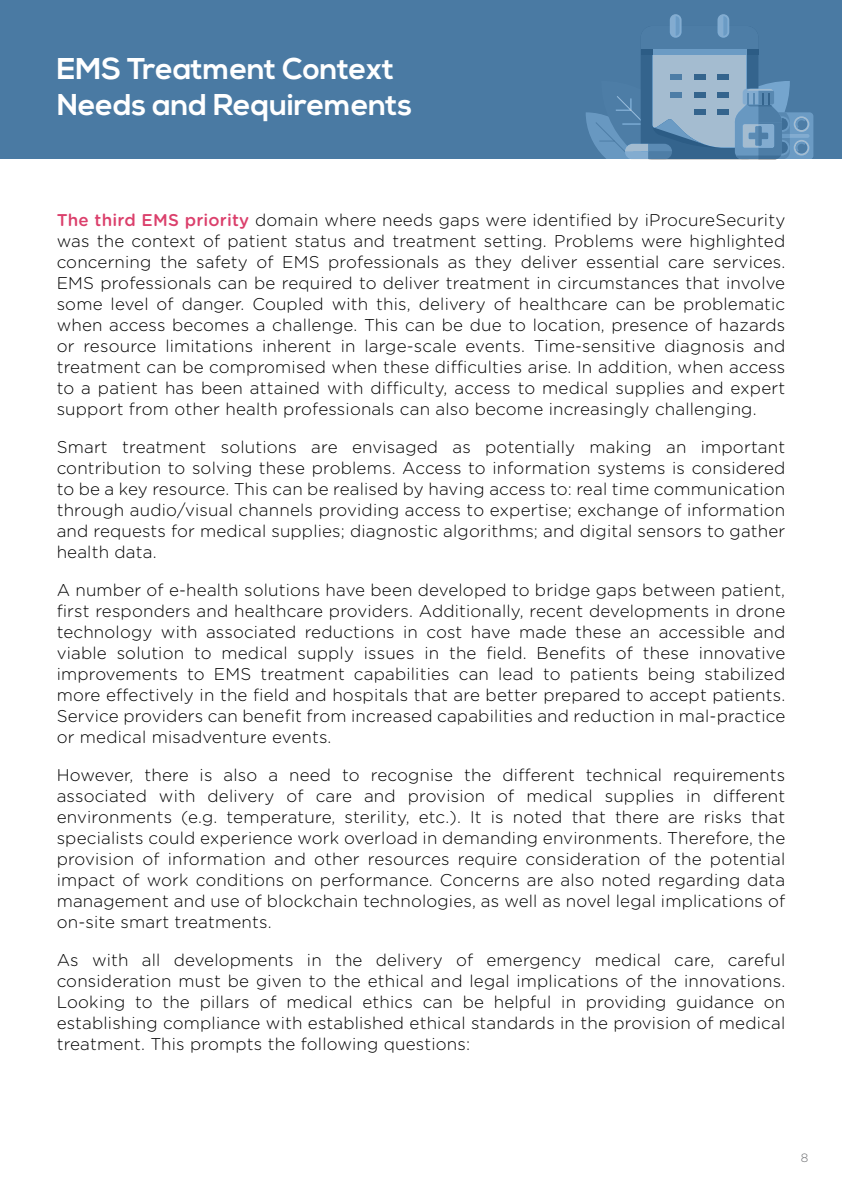
<style>
.page{position:relative;width:842px;height:1191px;background:#fff}
.page>*{position:absolute;margin:0;border:0;box-sizing:border-box;transform-origin:0 0}
.t1{font:700 30px/36px "Nexa";color:#fff}
.t2{font:300 17px/21px "Gotham Rounded";letter-spacing:.01em;color:#000;text-align:justify}
.t3{font:300 12px "Gotham Rounded";color:#6d6e71}
.s1{font-weight:500;color:#db406c}
</style>
<div class="page">
<div style="left:0;top:0;width:842px;height:159px;background:#4a7aa3"></div>
<div style="left:751px;top:112px;width:62px;height:47px;background:#6b9bc4;border-radius:4px"></div>
<svg style="left:794px;top:140px;width:15px;height:15px"></svg>
<div style="left:796px;top:142px;width:11px;height:12px;background:#4d7da6;border-radius:50%"></div>
<svg style="left:794px;top:116px;width:15px;height:16px"></svg>
<div style="left:796px;top:118px;width:11px;height:12px;background:#4d7da6;border-radius:50%"></div>
<hr style="left:754px;top:134px;width:55px;height:4px;background:#83acd0;border-radius:2px">
<svg style="left:717px;top:14px;width:12px;height:24px"></svg>
<div style="left:670px;top:14px;width:11px;height:24px;background:#83acd0;border-radius:6px"></div>
<svg style="left:586px;top:16px;width:220px;height:144px"></svg>
<h1 class="t1" style="left:57px;top:52px;width:357px">EMS Treatment Context<br>Needs and Requirements</h1>
<p class="t2" style="left:57px;top:209px;width:730px"><span class="s1">The third EMS priority</span> domain where needs gaps were identified by iProcureSecurity was the context of patient status and treatment setting. Problems were highlighted concerning the safety of EMS professionals as they deliver essential care services.<br>EMS professionals can be required to deliver treatment in circumstances that involve some level of danger. Coupled with this, delivery of healthcare can be problematic when access becomes a challenge. This can be due to location, presence of hazards or resource limitations inherent in large-scale events. Time-sensitive diagnosis and treatment can be compromised when these difficulties arise. In addition, when access to a patient has been attained with difficulty, access to medical supplies and expert support from other health professionals can also become increasingly challenging.</p>
<p class="t2" style="left:57px;top:436px;width:730px">Smart treatment solutions are envisaged as potentially making an important contribution to solving these problems. Access to information systems is considered to be a key resource. This can be realised by having access to: real time communication through audio/visual channels providing access to expertise; exchange of information and requests for medical supplies; diagnostic algorithms; and digital sensors to gather health data.</p>
<p class="t2" style="left:57px;top:579px;width:730px">A number of e-health solutions have been developed to bridge gaps between patient, first responders and healthcare providers. Additionally, recent developments in drone technology with associated reductions in cost have made these an accessible and viable solution to medical supply issues in the field. Benefits of these innovative improvements to EMS treatment capabilities can lead to patients being stabilized more effectively in the field and hospitals that are better prepared to accept patients.<br>Service providers can benefit from increased capabilities and reduction in mal-practice or medical misadventure events.</p>
<p class="t2" style="left:57px;top:764px;width:730px">However, there is also a need to recognise the different technical requirements associated with delivery of care and provision of medical supplies in different environments (e.g. temperature, sterility, etc.). It is noted that there are risks that specialists could experience work overload in demanding environments. Therefore, the provision of information and other resources require consideration of the potential impact of work conditions on performance. Concerns are also noted regarding data management and use of blockchain technologies, as well as novel legal implications of on-site smart treatments.</p>
<p class="t2" style="left:57px;top:949px;width:730px">As with all developments in the delivery of emergency medical care, careful consideration must be given to the ethical and legal implications of the innovations.<br>Looking to the pillars of medical ethics can be helpful in providing guidance on establishing compliance with established ethical standards in the provision of medical treatment. This prompts the following questions:</p>
<p class="t3" style="left:801px;top:1149px;width:9px">8</p>
</div>
